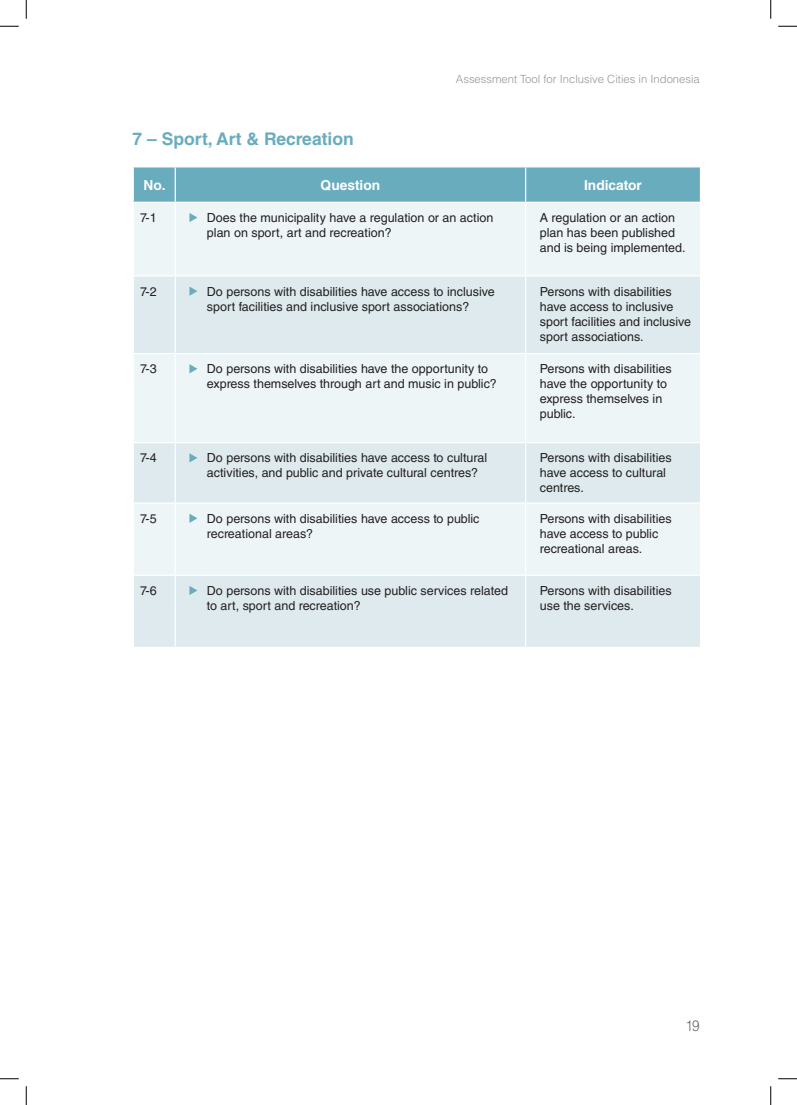
<style>
.page{position:relative;width:797px;height:1105px;background:#fff}
.page>*{position:absolute;margin:0;border:0;box-sizing:border-box;transform-origin:0 0}
.t1{font:700 17.5px "Helvetica LT Std";color:#68acbe}
.t2{font:300 15px "Helvetica LT Std";color:#636366;scale:.9 1}
.t3{font:700 13.75px "Helvetica LT Std";color:#fff}
.t4{font:12.5px/15px "Helvetica LT Std";color:#231f20}
.t5{font:300 11.25px "Helvetica LT Std";color:#939598}
</style>
<div class="page">
<div style="left:133px;top:167px;width:42px;height:35px;background:#68acbe"></div>
<div style="left:176px;top:167px;width:524px;height:35px;background:#68acbe"></div>
<div style="left:134px;top:203px;width:566px;height:72px;background:#edf5f7"></div>
<svg style="left:134px;top:277px;width:566px;height:370px;background:#e4eef1"></svg>
<hr style="left:133px;top:167px;width:1px;height:35px;background:#fff">
<hr style="left:525px;top:167px;width:1px;height:35px;background:#fff">
<hr style="left:175px;top:203px;width:1px;height:72px;background:#fff">
<hr style="left:525px;top:203px;width:1px;height:72px;background:#fff">
<hr style="left:175px;top:277px;width:1px;height:76px;background:#fff">
<hr style="left:525px;top:277px;width:1px;height:76px;background:#fff">
<hr style="left:133px;top:353px;width:42px;height:1px;background:#fff">
<hr style="left:175px;top:353px;width:350px;height:1px;background:#fff">
<hr style="left:175px;top:354px;width:1px;height:88px;background:#fff">
<hr style="left:525px;top:353px;width:176px;height:1px;background:#fff">
<hr style="left:525px;top:354px;width:1px;height:88px;background:#fff">
<hr style="left:133px;top:442px;width:42px;height:1px;background:#fff">
<hr style="left:175px;top:442px;width:350px;height:1px;background:#fff">
<hr style="left:175px;top:443px;width:1px;height:59px;background:#fff">
<hr style="left:525px;top:442px;width:176px;height:1px;background:#fff">
<hr style="left:525px;top:443px;width:1px;height:59px;background:#fff">
<hr style="left:133px;top:502px;width:42px;height:2px;background:#fff">
<hr style="left:175px;top:502px;width:350px;height:2px;background:#fff">
<hr style="left:175px;top:504px;width:1px;height:71px;background:#fff">
<hr style="left:525px;top:502px;width:176px;height:2px;background:#fff">
<hr style="left:525px;top:504px;width:1px;height:71px;background:#fff">
<hr style="left:133px;top:575px;width:42px;height:1px;background:#fff">
<hr style="left:175px;top:575px;width:350px;height:1px;background:#fff">
<hr style="left:175px;top:576px;width:1px;height:71px;background:#fff">
<hr style="left:525px;top:575px;width:176px;height:1px;background:#fff">
<hr style="left:525px;top:576px;width:1px;height:71px;background:#fff">
<svg style="left:189px;top:213px;width:8px;height:9px"></svg>
<svg style="left:189px;top:287px;width:8px;height:9px"></svg>
<svg style="left:189px;top:364px;width:8px;height:9px"></svg>
<svg style="left:189px;top:453px;width:8px;height:9px"></svg>
<svg style="left:189px;top:514px;width:8px;height:9px"></svg>
<svg style="left:189px;top:586px;width:8px;height:9px"></svg>
<svg style="left:0;top:25px;width:19px;height:2px"></svg>
<svg style="left:778px;top:25px;width:19px;height:2px"></svg>
<svg style="left:0;top:1078px;width:19px;height:1px"></svg>
<svg style="left:778px;top:1078px;width:19px;height:1px"></svg>
<svg style="left:25px;top:0;width:2px;height:19px"></svg>
<svg style="left:25px;top:1086px;width:2px;height:19px"></svg>
<svg style="left:770px;top:0;width:1px;height:19px"></svg>
<svg style="left:770px;top:1086px;width:1px;height:19px"></svg>
<h1 class="t1" style="left:133px;top:128px;width:223px">7 – Sport, Art &amp; Recreation</h1>
<p class="t5" style="left:456px;top:72px;width:245px">Assessment Tool for Inclusive Cities in Indonesia</p>
<p class="t3" style="left:143px;top:176px;width:24px">No.</p>
<p class="t3" style="left:320px;top:176px;width:61px">Question</p>
<p class="t3" style="left:584px;top:176px;width:59px">Indicator</p>
<p class="t4" style="left:140px;top:210px;width:18px">7-1</p>
<p class="t4" style="left:207px;top:210px;width:288px">Does the municipality have a regulation or an action plan on sport, art and recreation?</p>
<p class="t4" style="left:540px;top:210px;width:147px">A regulation or an action plan has been published and is being implemented.</p>
<p class="t4" style="left:140px;top:284px;width:18px">7-2</p>
<p class="t4" style="left:207px;top:284px;width:289px">Do persons with disabilities have access to inclusive sport facilities and inclusive sport associations?</p>
<p class="t4" style="left:540px;top:284px;width:153px">Persons with disabilities have access to inclusive sport facilities and inclusive sport associations.</p>
<p class="t4" style="left:140px;top:361px;width:18px">7-3</p>
<p class="t4" style="left:207px;top:361px;width:291px">Do persons with disabilities have the opportunity to express themselves through art and music in public?</p>
<p class="t4" style="left:540px;top:361px;width:133px">Persons with disabilities have the opportunity to express themselves in public.</p>
<p class="t4" style="left:140px;top:450px;width:18px">7-4</p>
<p class="t4" style="left:207px;top:451px;width:282px">Do persons with disabilities have access to cultural activities, and public and private cultural centres?</p>
<p class="t4" style="left:540px;top:450px;width:133px">Persons with disabilities have access to cultural centres.</p>
<p class="t4" style="left:140px;top:511px;width:18px">7-5</p>
<p class="t4" style="left:207px;top:511px;width:274px">Do persons with disabilities have access to public recreational areas?</p>
<p class="t4" style="left:540px;top:511px;width:133px">Persons with disabilities have access to public recreational areas.</p>
<p class="t4" style="left:140px;top:583px;width:18px">7-6</p>
<p class="t4" style="left:207px;top:583px;width:302px">Do persons with disabilities use public services related to art, sport and recreation?</p>
<p class="t4" style="left:540px;top:583px;width:133px">Persons with disabilities use the services.</p>
<p class="t2" style="left:685px;top:1016px;width:17px">19</p>
</div>
